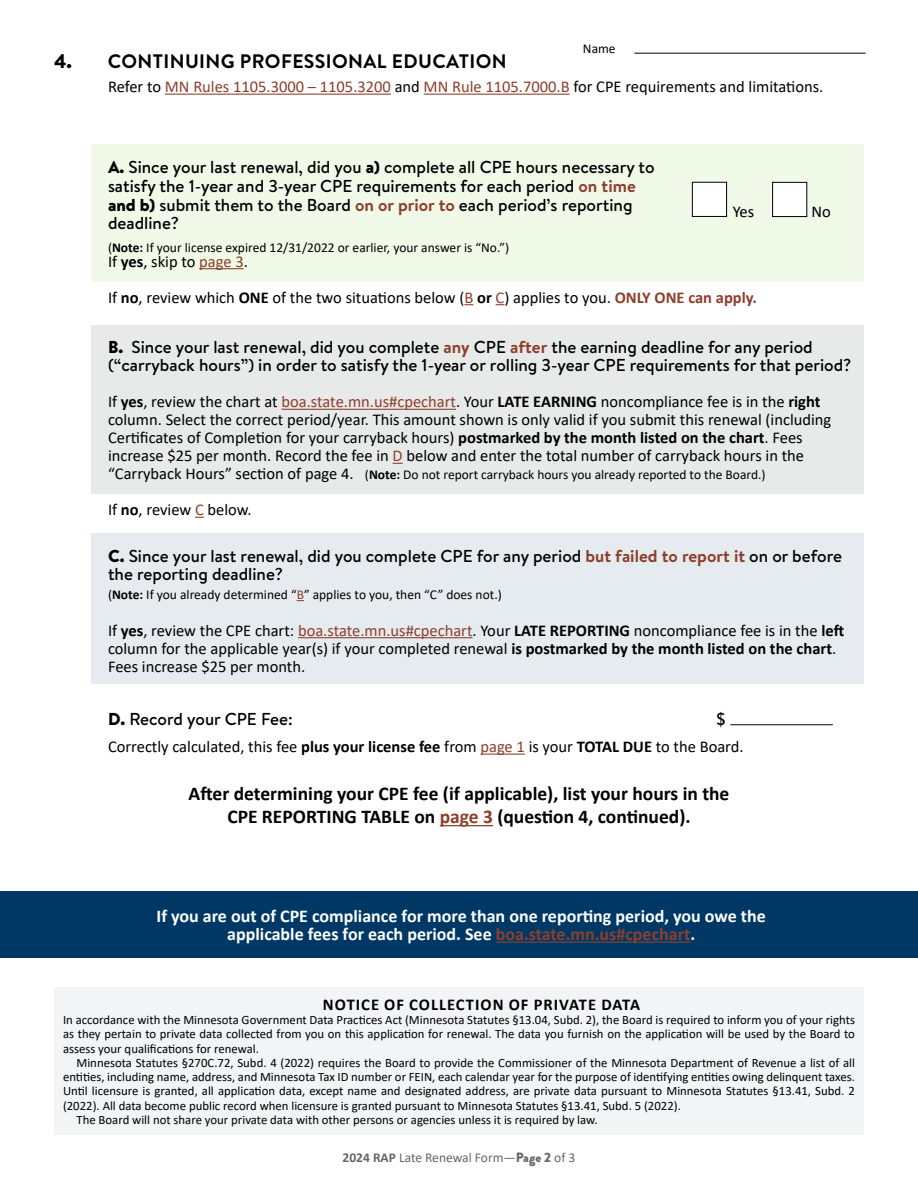
<style>
.page{position:relative;width:918px;height:1188px;background:#fff}
.page>*{position:absolute;margin:0;border:0;box-sizing:border-box;transform-origin:0 0}
.Section{font:700 19.5px/23.4px "Calibri";color:#000;text-align:center}
.SECTION_CAP{font:700 19.5px "Brandon Text";letter-spacing:.02em;color:#000}
.Body_w_o_indent{font:700 18px/18px "Calibri";color:#fff;text-align:center}
.Subsection{font:500 17.25px/18.8px "Brandon Text";color:#000}
.Body_w_o_indent-2{font:16.5px/18px "Calibri";color:#000}
.Body_Text{font:16.5px "Calibri";color:#000}
.DataPractices_Header{font:700 16.5px "Calibri";letter-spacing:.065em;color:#000}
.Body_w_o_indent-3{font:13.5px "Calibri";color:#000}
.Form_Labels{font:13.5px "Calibri";color:#000}
.Subsection-2{font:13.5px "Calibri";color:#000}
.t1{font:13.5px "Calibri";color:#626968}
.DataPractices_Body{font:12.75px/14.2px "Calibri";color:#000;text-align:justify}
.s1{font-weight:900}
.s2{color:#8d3f2b}
.s3{font-weight:700;color:#8d3f2b}
.s4{font-weight:700}
.s5{font-size:16.5px}
.s6{font-family:"Brandon Grotesque";font-weight:900}
</style>
<div class="page">
<hr style="left:634px;top:53px;width:232px;height:1px;background:#000">
<hr style="left:165px;top:94px;width:226px;height:1px;background:#8d3f2b">
<hr style="left:424px;top:94px;width:146px;height:1px;background:#8d3f2b">
<div style="left:54px;top:987px;width:810px;height:148px;background:#f3f4f5"></div>
<hr style="left:480px;top:754px;width:45px;height:1px;background:#8d3f2b">
<div style="left:92px;top:144px;width:772px;height:138px;background:#f1f9e9"></div>
<div style="left:92px;top:325px;width:772px;height:169px;background:#e8eaea"></div>
<div style="left:692px;top:182px;width:35px;height:34px;background:#fff"></div>
<div style="left:692px;top:182px;width:35px;height:35px;border:1px solid #000"></div>
<div style="left:773px;top:182px;width:34px;height:35px;background:#fff"></div>
<div style="left:772px;top:182px;width:35px;height:35px;border:1px solid #000"></div>
<hr style="left:199px;top:268px;width:45px;height:1px;background:#8d3f2b">
<div style="left:92px;top:533px;width:772px;height:151px;background:#e6ebf0"></div>
<hr style="left:730px;top:725px;width:103px;height:1px;background:#000">
<hr style="left:440px;top:825px;width:53px;height:1px;background:#8d3f2b">
<div style="left:0;top:891px;width:918px;height:67px;background:#003865"></div>
<hr style="left:496px;top:942px;width:194px;height:1px;background:#8d3f2b">
<hr style="left:298px;top:637px;width:175px;height:1px;background:#8d3f2b">
<hr style="left:282px;top:409px;width:174px;height:1px;background:#8d3f2b">
<p class="Body_w_o_indent-3" style="left:583px;top:40px;width:34px">Name</p>
<h3 class="SECTION_CAP" style="left:54px;top:47px;width:454px"><span class="s1">4.</span> CONTINUING PROFESSIONAL EDUCATION</h3>
<p class="Body_Text" style="left:108px;top:75px;width:717px">Refer to <span class="s2">MN Rules 1105.3000 – 1105.3200</span> and <span class="s2">MN Rule 1105.7000.B</span> for CPE requirements and limitations.</p>
<p class="Subsection" style="left:108px;top:157px;width:548px"><span class="s1">A.</span> Since your last renewal, did you <span class="s1">a)</span> complete all CPE hours necessary to satisfy the 1-year and 3-year CPE requirements for each period <span class="s3">on time </span><span class="s1">and b)</span> submit them to the Board <span class="s3">on or prior to</span> each period’s reporting deadline?</p>
<p class="Form_Labels" style="left:108px;top:238px;width:403px">(<span class="s4">Note:</span> If your license expired 12/31/2022 or earlier, your answer is “No.”)</p>
<p class="Body_w_o_indent-2" style="left:733px;top:202px;width:23px">Yes</p>
<p class="Body_w_o_indent-2" style="left:812px;top:202px;width:21px">No</p>
<p class="Body_w_o_indent-2" style="left:108px;top:252px;width:141px">If <span class="s4">yes</span>, skip to <span class="s2">page 3</span>.</p>
<p class="Body_w_o_indent-2" style="left:108px;top:288px;width:651px">If <span class="s4">no</span>, review which <span class="s4">ONE</span> of the two situations below (<span class="s2">B</span> <span class="s4">or</span> <span class="s2">C</span>) applies to you. <span class="s3">ONLY ONE can apply.</span></p>
<p class="Subsection" style="left:108px;top:337px;width:745px"><span class="s1">B.</span> Since your last renewal, did you complete <span class="s3">any</span> CPE <span class="s3">after</span> the earning deadline for any period (“carryback hours”) in order to satisfy the 1-year or rolling 3-year CPE requirements for that period?</p>
<p class="Body_w_o_indent-2" style="left:108px;top:393px;width:725px">If <span class="s4">yes</span>, review the chart at <span class="s2">boa.state.mn.us#cpechart</span>. Your <span class="s4">LATE EARNING</span> noncompliance fee is in the <span class="s4">right </span>column. Select the correct period/year. This amount shown is only valid if you submit this renewal (including Certificates of Completion for your carryback hours) <span class="s4">postmarked by the month listed on the chart</span>. Fees increase $25 per month. Record the fee in <span class="s2">D</span> below and enter the total number of carryback hours in the</p>
<p class="Body_w_o_indent-3" style="left:108px;top:466px;width:659px"><span class="s5">“Carryback Hours” section of page 4.</span> (<span class="s4">Note:</span> Do not report carryback hours you already reported to the Board.)</p>
<p class="Body_w_o_indent-2" style="left:108px;top:501px;width:145px">If <span class="s4">no</span>, review <span class="s2">C</span> below.</p>
<p class="Subsection" style="left:108px;top:546px;width:736px"><span class="s1">C.</span> Since your last renewal, did you complete CPE for any period <span class="s3">but failed to report it</span> on or before the reporting deadline?</p>
<p class="Subsection-2" style="left:108px;top:585px;width:395px">(<span class="s4">Note:</span> If you already determined “<span class="s2">B</span>” applies to you, then “C” does not.)</p>
<p class="Body_w_o_indent-2" style="left:108px;top:621px;width:738px">If <span class="s4">yes</span>, review the CPE chart: <span class="s2">boa.state.mn.us#cpechart</span>. Your <span class="s4">LATE REPORTING</span> noncompliance fee is in the <span class="s4">left </span>column for the applicable year(s) if your completed renewal <span class="s4">is postmarked by the month listed on the chart</span>.<br>Fees increase $25 per month.</p>
<p class="Subsection" style="left:108px;top:709px;width:186px"><span class="s1">D.</span> Record your CPE Fee:</p>
<p class="Subsection" style="left:716px;top:709px;width:12px">$</p>
<p class="Body_w_o_indent-2" style="left:108px;top:737px;width:637px">Correctly calculated, this fee <span class="s4">plus your license fee</span> from <span class="s2">page 1</span> is your <span class="s4">TOTAL DUE</span> to the Board.</p>
<h3 class="Section" style="left:189px;top:782px;width:542px">After determining your CPE fee (if applicable), list your hours in the<br>CPE REPORTING TABLE on <span class="s2">page 3</span> (question 4, continued).</h3>
<p class="Body_w_o_indent" style="left:157px;top:907px;width:611px">If you are out of CPE compliance for more than one reporting period, you owe the applicable fees for each period. See <span class="s2">boa.state.mn.us#cpechart</span>.</p>
<p class="DataPractices_Header" style="left:323px;top:993px;width:319px">NOTICE OF COLLECTION OF PRIVATE DATA</p>
<p class="DataPractices_Body" style="left:63px;top:1013px;width:793px">In accordance with the Minnesota Government Data Practices Act (Minnesota Statutes §13.04, Subd. 2), the Board is required to inform you of your rights as they pertain to private data collected from you on this application for renewal. The data you furnish on the application will be used by the Board to assess your qualifications for renewal.</p>
<p class="DataPractices_Body" style="left:63px;top:1055px;width:793px;text-align:right">Minnesota Statutes §270C.72, Subd. 4 (2022) requires the Board to provide the Commissioner of the Minnesota Department of Revenue a list of all entities, including name, address, and Minnesota Tax ID number or FEIN, each calendar year for the purpose of identifying entities owing delinquent taxes.</p>
<p class="DataPractices_Body" style="left:63px;top:1084px;width:794px">Until licensure is granted, all application data, except name and designated address, are private data pursuant to Minnesota Statutes §13.41, Subd. 2 (2022). All data become public record when licensure is granted pursuant to Minnesota Statutes §13.41, Subd. 5 (2022).</p>
<p class="DataPractices_Body" style="left:77px;top:1112px;width:523px">The Board will not share your private data with other persons or agencies unless it is required by law.</p>
<p class="t1" style="left:343px;top:1148px;width:234px"><span class="s4">2024 RAP</span> Late Renewal Form—<span class="s6">Page 2</span> of 3</p>
</div>
